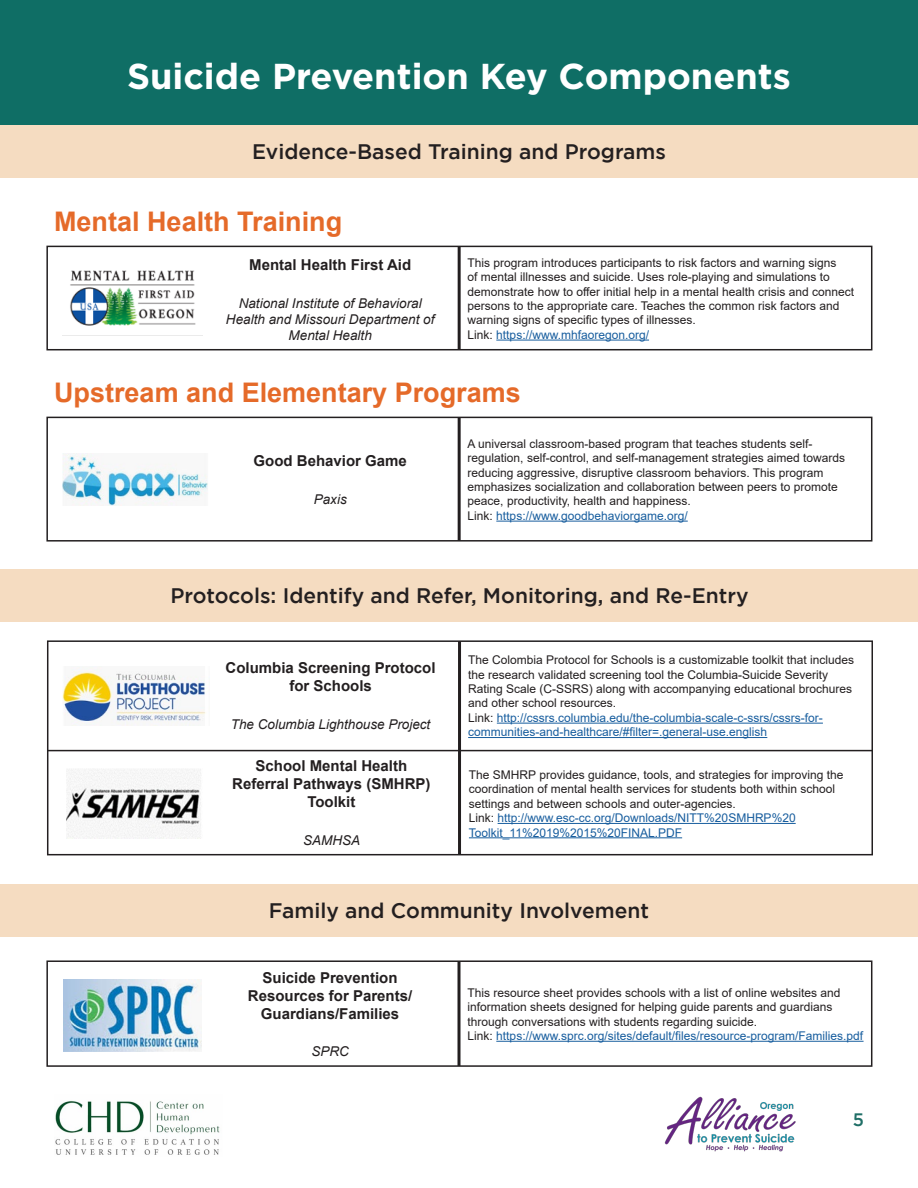
<style>
.page{position:relative;width:918px;height:1188px;background:#fff}
.page>*{position:absolute;margin:0;border:0;box-sizing:border-box;transform-origin:0 0}
.Category{font:700 36px "Gotham";color:#fff}
.t1{font:700 27px "Arial";color:#e56a29}
.Sub_Category{font:500 21px "Gotham";color:#231f20}
.t2{font:500 18px "Gotham";color:#1f6e66}
.t3{font:700 15px/18px "Arial";color:#231f20;text-align:center}
.t4{font:italic 13.5px/16.2px "Arial";color:#231f20;text-align:center}
.Fine_Description{font:12px/14.4px "Arial";color:#231f20}
.Fine_Description-2{font:12px/14.4px "Arial";color:#175d9e}
.s1{color:#231f20}
</style>
<div class="page">
<div style="left:0;top:0;width:918px;height:125px;background:#0f6e65"></div>
<div style="left:0;top:125px;width:918px;height:52px;background:#f5dcc1"></div>
<hr style="left:458px;top:246px;width:3px;height:104px;background:#231f20">
<hr style="left:496px;top:340px;width:153px;height:1px;background:#175d9e">
<div style="left:46px;top:246px;width:826px;height:104px;border:2px solid #231f20"></div>
<hr style="left:458px;top:417px;width:3px;height:124px;background:#231f20">
<hr style="left:496px;top:521px;width:192px;height:1px;background:#175d9e">
<div style="left:46px;top:417px;width:826px;height:125px;border:2px solid #231f20"></div>
<img style="left:70px;top:270px;width:126px;height:56px">
<img style="left:62px;top:454px;width:146px;height:51px">
<div style="left:1px;top:569px;width:917px;height:52px;background:#f5dcc1"></div>
<hr style="left:48px;top:750px;width:824px;height:1px;background:#231f20">
<hr style="left:458px;top:641px;width:3px;height:214px;background:#231f20">
<hr style="left:497px;top:723px;width:326px;height:1px;background:#175d9e">
<hr style="left:468px;top:737px;width:299px;height:1px;background:#175d9e">
<hr style="left:498px;top:823px;width:298px;height:1px;background:#175d9e">
<hr style="left:469px;top:837px;width:213px;height:1px;background:#175d9e">
<div style="left:47px;top:640px;width:826px;height:215px;border:2px solid #231f20"></div>
<img style="left:66px;top:769px;width:135px;height:70px">
<img style="left:62px;top:667px;width:144px;height:58px">
<div style="left:0;top:885px;width:918px;height:52px;background:#f5dcc1"></div>
<hr style="left:458px;top:961px;width:2px;height:105px;background:#231f20">
<hr style="left:496px;top:1041px;width:368px;height:1px;background:#175d9e">
<div style="left:46px;top:960px;width:826px;height:107px;border:2px solid #231f20"></div>
<img style="left:64px;top:979px;width:137px;height:73px">
<img style="left:664px;top:1096px;width:132px;height:56px">
<img style="left:55px;top:1101px;width:165px;height:54px">
<p class="Category" style="left:127px;top:55px;width:665px">Suicide Prevention Key Components</p>
<p class="Sub_Category" style="left:252px;top:139px;width:415px">Evidence-Based Training and Programs</p>
<p class="t1" style="left:54px;top:202px;width:290px">Mental Health Training</p>
<p class="t3" style="left:249px;top:256px;width:163px">Mental Health First Aid</p>
<p class="t4" style="left:226px;top:295px;width:210px">National Institute of Behavioral<br>Health and Missouri Department of<br>Mental Health</p>
<p class="Fine_Description" style="left:468px;top:255px;width:388px">This program introduces participants to risk factors and warning signs<br>of mental illnesses and suicide. Uses role-playing and simulations to demonstrate how to offer initial help in a mental health crisis and connect persons to the appropriate care. Teaches the common risk factors and warning signs of specific types of illnesses.</p>
<p class="Fine_Description-2" style="left:468px;top:327px;width:183px"><span class="s1">Link:</span> https://www.mhfaoregon.org/</p>
<p class="t1" style="left:54px;top:373px;width:468px">Upstream and Elementary Programs</p>
<p class="t3" style="left:254px;top:452px;width:155px">Good Behavior Game</p>
<p class="t4" style="left:314px;top:491px;width:35px">Paxis</p>
<p class="Fine_Description" style="left:468px;top:436px;width:379px">A universal classroom-based program that teaches students self&shy;regulation, self-control, and self-management strategies aimed towards reducing aggressive, disruptive classroom behaviors. This program emphasizes socialization and collaboration between peers to promote peace, productivity, health and happiness.</p>
<p class="Fine_Description-2" style="left:468px;top:508px;width:222px"><span class="s1">Link:</span> https://www.goodbehaviorgame.org/</p>
<p class="Sub_Category" style="left:170px;top:584px;width:580px">Protocols: Identify and Refer, Monitoring, and Re-Entry</p>
<p class="t3" style="left:226px;top:659px;width:212px">Columbia Screening Protocol for Schools</p>
<p class="t4" style="left:231px;top:717px;width:201px">The Columbia Lighthouse Project</p>
<p class="t3" style="left:232px;top:757px;width:200px">School Mental Health<br>Referral Pathways (SMHRP)<br>Toolkit</p>
<p class="t4" style="left:303px;top:832px;width:59px">SAMHSA</p>
<p class="Fine_Description" style="left:468px;top:653px;width:388px">The Colombia Protocol for Schools is a customizable toolkit that includes the research validated screening tool the Columbia-Suicide Severity Rating Scale (C-SSRS) along with accompanying educational brochures and other school resources.</p>
<p class="Fine_Description-2" style="left:468px;top:710px;width:356px"><span class="s1">Link:</span> http://cssrs.columbia.edu/the-columbia-scale-c-ssrs/cssrs-for&shy;communities-and-healthcare/#filter=.general-use.english</p>
<p class="Fine_Description" style="left:469px;top:767px;width:376px">The SMHRP provides guidance, tools, and strategies for improving the coordination of mental health services for students both within school settings and between schools and outer-agencies.</p>
<p class="Fine_Description-2" style="left:469px;top:811px;width:328px"><span class="s1">Link:</span> http://www.esc-cc.org/Downloads/NITT%20SMHRP%20<br>Toolkit_11%2019%2015%20FINAL.PDF</p>
<p class="Sub_Category" style="left:269px;top:899px;width:382px">Family and Community Involvement</p>
<p class="t3" style="left:248px;top:968px;width:166px">Suicide Prevention<br>Resources for Parents/<br>Guardians/Families</p>
<p class="t4" style="left:311px;top:1044px;width:39px">SPRC</p>
<p class="Fine_Description" style="left:468px;top:985px;width:374px">This resource sheet provides schools with a list of online websites and information sheets designed for helping guide parents and guardians through conversations with students regarding suicide.</p>
<p class="Fine_Description-2" style="left:468px;top:1029px;width:397px"><span class="s1">Link:</span> https://www.sprc.org/sites/default/files/resource-program/Families.pdf</p>
<p class="t2" style="left:853px;top:1109px;width:13px">5</p>
</div>
